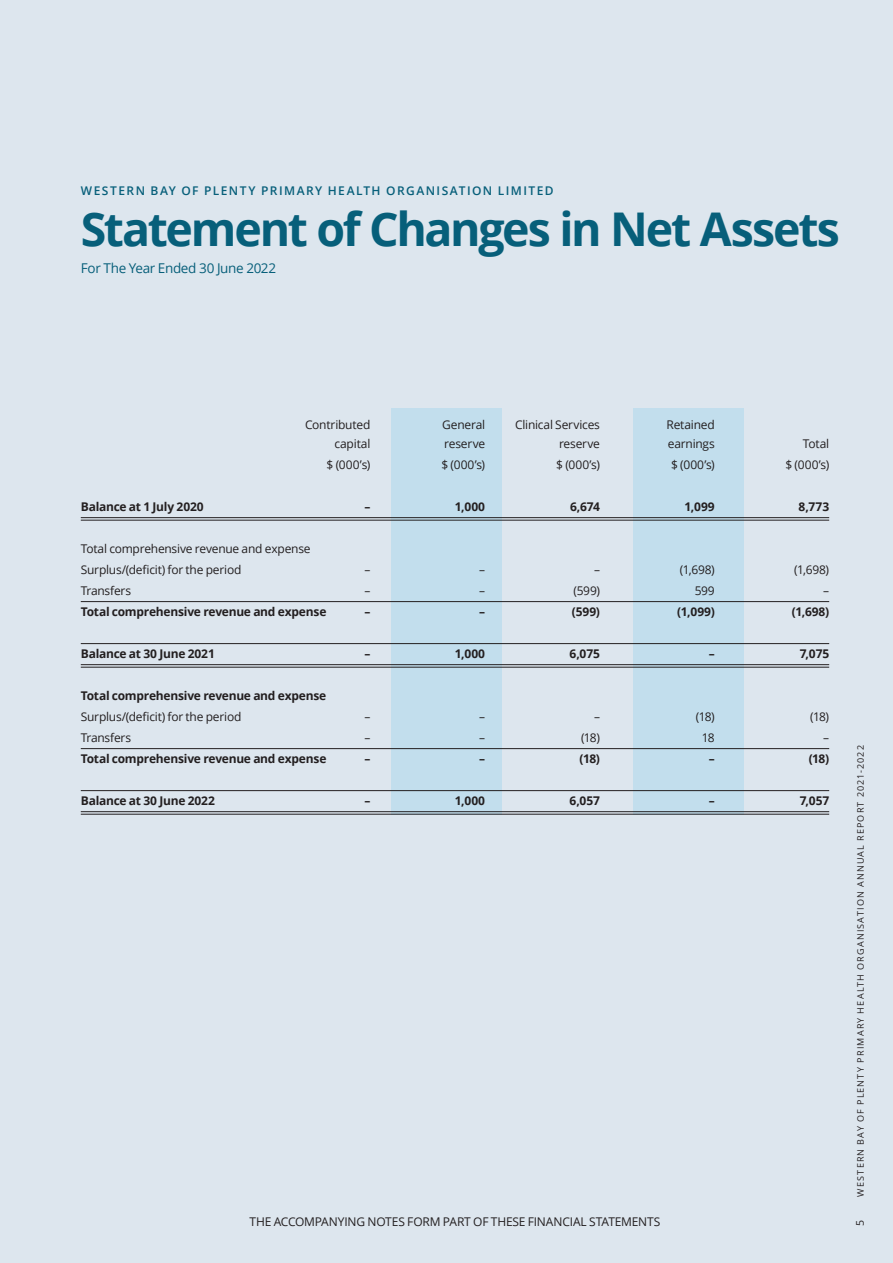
<style>
.page{position:relative;width:893px;height:1263px;background:#dde6ee}
.page>*{position:absolute;margin:0;border:0;box-sizing:border-box;transform-origin:0 0}
.Financials_heading{font:700 46.5px "Open Sans";letter-spacing:-.045em;color:#075f7a}
.Body_text___no_inden{font:13.5px "Open Sans";letter-spacing:-.025em;color:#075f7a}
.Financials{font:12px "Open Sans";letter-spacing:-.02em;color:#231f20}
.Financials-2{font:700 12px "Open Sans";letter-spacing:-.02em;color:#231f20}
.Financials_double_li{font:700 12px "Open Sans";letter-spacing:-.015em;color:#231f20}
.Body_text___no_inden-2{font:12px "Open Sans";letter-spacing:-.015em;color:#231f20}
.Subhead{font:600 12px "Open Sans";letter-spacing:.12em;color:#075f7a}
.Financials_underline{font:12px "Open Sans";letter-spacing:-.02em;color:#231f20}
.t1{font:10.5px "Open Sans";color:#231f20}
.t2{font:9px "Open Sans";letter-spacing:.13em;color:#231f20}
</style>
<div class="page">
<div style="left:633px;top:408px;width:111px;height:407px;background:#c2deed"></div>
<div style="left:391px;top:408px;width:111px;height:407px;background:#c2deed"></div>
<hr style="left:81px;top:517px;width:748px;height:1px;background:#231f20">
<hr style="left:81px;top:520px;width:748px;height:1px;background:#231f20">
<hr style="left:81px;top:601px;width:748px;height:1px;background:#231f20">
<hr style="left:81px;top:643px;width:748px;height:1px;background:#231f20">
<hr style="left:81px;top:664px;width:748px;height:1px;background:#231f20">
<hr style="left:81px;top:667px;width:748px;height:1px;background:#231f20">
<hr style="left:81px;top:748px;width:748px;height:1px;background:#231f20">
<hr style="left:81px;top:790px;width:748px;height:1px;background:#231f20">
<hr style="left:81px;top:811px;width:748px;height:1px;background:#231f20">
<hr style="left:81px;top:814px;width:748px;height:1px;background:#231f20">
<p class="Subhead" style="left:81px;top:182px;width:474px">WESTERN BAY OF PLENTY PRIMARY HEALTH ORGANISATION LIMITED</p>
<p class="Financials_heading" style="left:81px;top:196px;width:761px">Statement of Changes in Net Assets</p>
<p class="Body_text___no_inden" style="left:81px;top:259px;width:197px">For The Year Ended 30 June 2022</p>
<p class="Financials" style="left:305px;top:417px;width:67px">Contributed</p>
<p class="Financials" style="left:442px;top:417px;width:44px">General</p>
<p class="Financials" style="left:515px;top:417px;width:86px">Clinical Services</p>
<p class="Financials" style="left:667px;top:417px;width:50px">Retained</p>
<p class="Financials" style="left:335px;top:435px;width:37px">capital</p>
<p class="Financials" style="left:444px;top:435px;width:42px">reserve</p>
<p class="Financials" style="left:559px;top:435px;width:42px">reserve</p>
<p class="Financials" style="left:668px;top:435px;width:48px">earnings</p>
<p class="Financials" style="left:803px;top:435px;width:28px">Total</p>
<p class="Financials" style="left:327px;top:456px;width:45px">$ (000’s)</p>
<p class="Financials" style="left:441px;top:456px;width:45px">$ (000’s)</p>
<p class="Financials" style="left:556px;top:456px;width:45px">$ (000’s)</p>
<p class="Financials" style="left:671px;top:456px;width:45px">$ (000’s)</p>
<p class="Financials" style="left:785px;top:456px;width:45px">$ (000’s)</p>
<p class="Financials_double_li" style="left:81px;top:498px;width:124px">Balance at 1 July 2020</p>
<p class="Financials_double_li" style="left:364px;top:498px;width:7px">–</p>
<p class="Financials_double_li" style="left:455px;top:498px;width:32px">1,000</p>
<p class="Financials_double_li" style="left:570px;top:498px;width:31px">6,674</p>
<p class="Financials_double_li" style="left:684px;top:498px;width:32px">1,099</p>
<p class="Financials_double_li" style="left:798px;top:498px;width:32px">8,773</p>
<p class="Financials" style="left:81px;top:540px;width:231px">Total comprehensive revenue and expense</p>
<p class="Financials" style="left:81px;top:561px;width:162px">Surplus/(deficit) for the period</p>
<p class="Financials" style="left:364px;top:561px;width:7px">–</p>
<p class="Financials" style="left:479px;top:561px;width:7px">–</p>
<p class="Financials" style="left:594px;top:561px;width:7px">–</p>
<p class="Financials" style="left:680px;top:561px;width:36px">(1,698)</p>
<p class="Financials" style="left:794px;top:561px;width:36px">(1,698)</p>
<p class="Financials_underline" style="left:81px;top:582px;width:52px">Transfers</p>
<p class="Financials_underline" style="left:364px;top:582px;width:7px">–</p>
<p class="Financials_underline" style="left:479px;top:582px;width:7px">–</p>
<p class="Financials_underline" style="left:573px;top:582px;width:28px">(599)</p>
<p class="Financials_underline" style="left:695px;top:582px;width:22px">599</p>
<p class="Financials_underline" style="left:823px;top:582px;width:7px">–</p>
<p class="Financials-2" style="left:81px;top:603px;width:247px">Total comprehensive revenue and expense</p>
<p class="Financials-2" style="left:364px;top:603px;width:7px">–</p>
<p class="Financials-2" style="left:479px;top:603px;width:7px">–</p>
<p class="Financials-2" style="left:572px;top:603px;width:30px">(599)</p>
<p class="Financials-2" style="left:677px;top:603px;width:39px">(1,099)</p>
<p class="Financials-2" style="left:792px;top:603px;width:39px">(1,698)</p>
<p class="Financials_double_li" style="left:81px;top:645px;width:136px">Balance at 30 June 2021</p>
<p class="Financials_double_li" style="left:364px;top:645px;width:7px">–</p>
<p class="Financials_double_li" style="left:455px;top:645px;width:32px">1,000</p>
<p class="Financials_double_li" style="left:570px;top:645px;width:32px">6,075</p>
<p class="Financials_double_li" style="left:709px;top:645px;width:7px">–</p>
<p class="Financials_double_li" style="left:800px;top:645px;width:31px">7,075</p>
<p class="Financials-2" style="left:81px;top:687px;width:247px">Total comprehensive revenue and expense</p>
<p class="Financials" style="left:81px;top:708px;width:162px">Surplus/(deficit) for the period</p>
<p class="Financials" style="left:364px;top:708px;width:7px">–</p>
<p class="Financials" style="left:479px;top:708px;width:7px">–</p>
<p class="Financials" style="left:594px;top:708px;width:7px">–</p>
<p class="Financials" style="left:696px;top:708px;width:20px">(18)</p>
<p class="Financials" style="left:810px;top:708px;width:20px">(18)</p>
<p class="Financials_underline" style="left:81px;top:729px;width:52px">Transfers</p>
<p class="Financials_underline" style="left:364px;top:729px;width:7px">–</p>
<p class="Financials_underline" style="left:479px;top:729px;width:7px">–</p>
<p class="Financials_underline" style="left:581px;top:729px;width:20px">(18)</p>
<p class="Financials_underline" style="left:702px;top:729px;width:14px">18</p>
<p class="Financials_underline" style="left:823px;top:729px;width:7px">–</p>
<p class="Financials-2" style="left:81px;top:750px;width:247px">Total comprehensive revenue and expense</p>
<p class="Financials-2" style="left:364px;top:750px;width:7px">–</p>
<p class="Financials-2" style="left:479px;top:750px;width:7px">–</p>
<p class="Financials-2" style="left:579px;top:750px;width:22px">(18)</p>
<p class="Financials-2" style="left:709px;top:750px;width:7px">–</p>
<p class="Financials-2" style="left:809px;top:750px;width:22px">(18)</p>
<p class="Financials_double_li" style="left:81px;top:792px;width:136px">Balance at 30 June 2022</p>
<p class="Financials_double_li" style="left:364px;top:792px;width:7px">–</p>
<p class="Financials_double_li" style="left:455px;top:792px;width:32px">1,000</p>
<p class="Financials_double_li" style="left:569px;top:792px;width:32px">6,057</p>
<p class="Financials_double_li" style="left:709px;top:792px;width:7px">–</p>
<p class="Financials_double_li" style="left:800px;top:792px;width:31px">7,057</p>
<p class="t2" style="left:854px;top:1197px;width:453px;rotate:-90deg">WESTERN BAY OF PLENTY PRIMARY HEALTH ORGANISATION ANNUAL REPORT 2021-2022</p>
<p class="Body_text___no_inden-2" style="left:250px;top:1214px;width:412px">THE ACCOMPANYING NOTES FORM PART OF THESE FINANCIAL STATEMENTS</p>
<p class="t1" style="left:853px;top:1226px;width:8px;rotate:-90deg">5</p>
</div>
